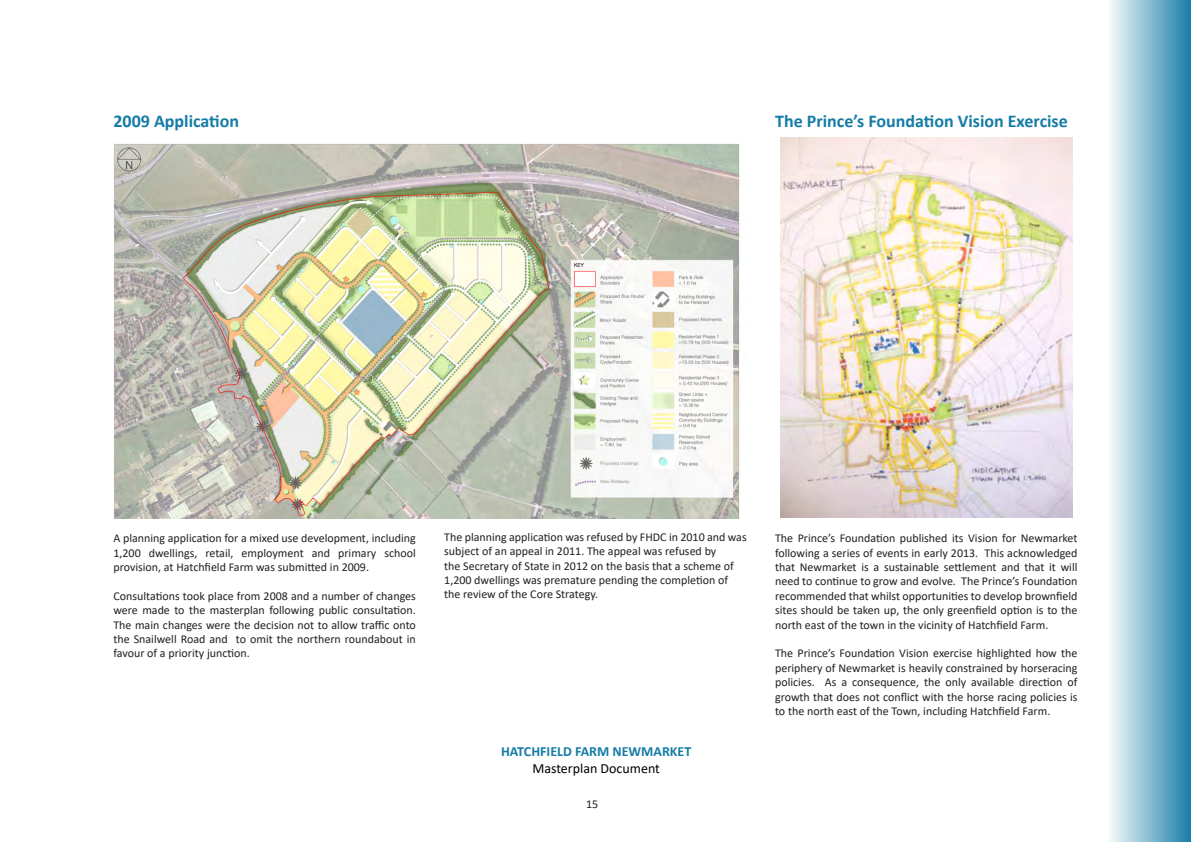
<style>
.page{position:relative;width:1191px;height:842px;background:#fff}
.page>*{position:absolute;margin:0;border:0;box-sizing:border-box;transform-origin:0 0}
.t1{font:700 18px "Calibri";color:#157ca6}
.t2{font:700 14px "Calibri";color:#157ca6}
.t3{font:14px "Calibri";color:#000}
.t4{font:12px/14.4px "Calibri";color:#231f20;text-align:justify}
</style>
<div class="page">
<div style="left:1106px;top:0;width:85px;height:842px;background:linear-gradient(to right,#fefefe,#197ea7)"></div>
<img style="left:114px;top:143px;width:626px;height:376px">
<img style="left:780px;top:137px;width:292px;height:380px">
<p class="t1" style="left:113px;top:108px;width:127px">2009 Application</p>
<p class="t1" style="left:775px;top:108px;width:294px">The Prince’s Foundation Vision Exercise</p>
<p class="t4" style="left:113px;top:531px;width:304px">A planning application for a mixed use development, including 1,200 dwellings, retail, employment and primary school provision, at Hatchfield Farm was submitted in 2009.</p>
<p class="t4" style="left:113px;top:588px;width:304px">Consultations took place from 2008 and a number of changes were made to the masterplan following public consultation.<br>The main changes were the decision not to allow traffic onto the Snailwell Road and to omit the northern roundabout in favour of a priority junction.</p>
<p class="t4" style="left:444px;top:529px;width:304px">The planning application was refused by FHDC in 2010 and was subject of an appeal in 2011. The appeal was refused by</p>
<p class="t4" style="left:444px;top:558px;width:291px">the Secretary of State in 2012 on the basis that a scheme of</p>
<p class="t4" style="left:444px;top:572px;width:285px">1,200 dwellings was premature pending the completion of</p>
<p class="t4" style="left:444px;top:587px;width:155px">the review of the Core Strategy.</p>
<p class="t2" style="left:501px;top:741px;width:192px">HATCHFIELD FARM NEWMARKET</p>
<p class="t3" style="left:532px;top:758px;width:129px">Masterplan Document</p>
<p class="t4" style="left:586px;top:797px;width:14px">15</p>
<p class="t4" style="left:775px;top:531px;width:304px">The Prince’s Foundation published its Vision for Newmarket following a series of events in early 2013. This acknowledged that Newmarket is a sustainable settlement and that it will need to continue to grow and evolve. The Prince’s Foundation recommended that whilst opportunities to develop brownfield sites should be taken up, the only greenfield option is to the north east of the town in the vicinity of Hatchfield Farm.</p>
<p class="t4" style="left:775px;top:646px;width:304px">The Prince’s Foundation Vision exercise highlighted how the periphery of Newmarket is heavily constrained by horseracing policies. As a consequence, the only available direction of growth that does not conflict with the horse racing policies is to the north east of the Town, including Hatchfield Farm.</p>
</div>
